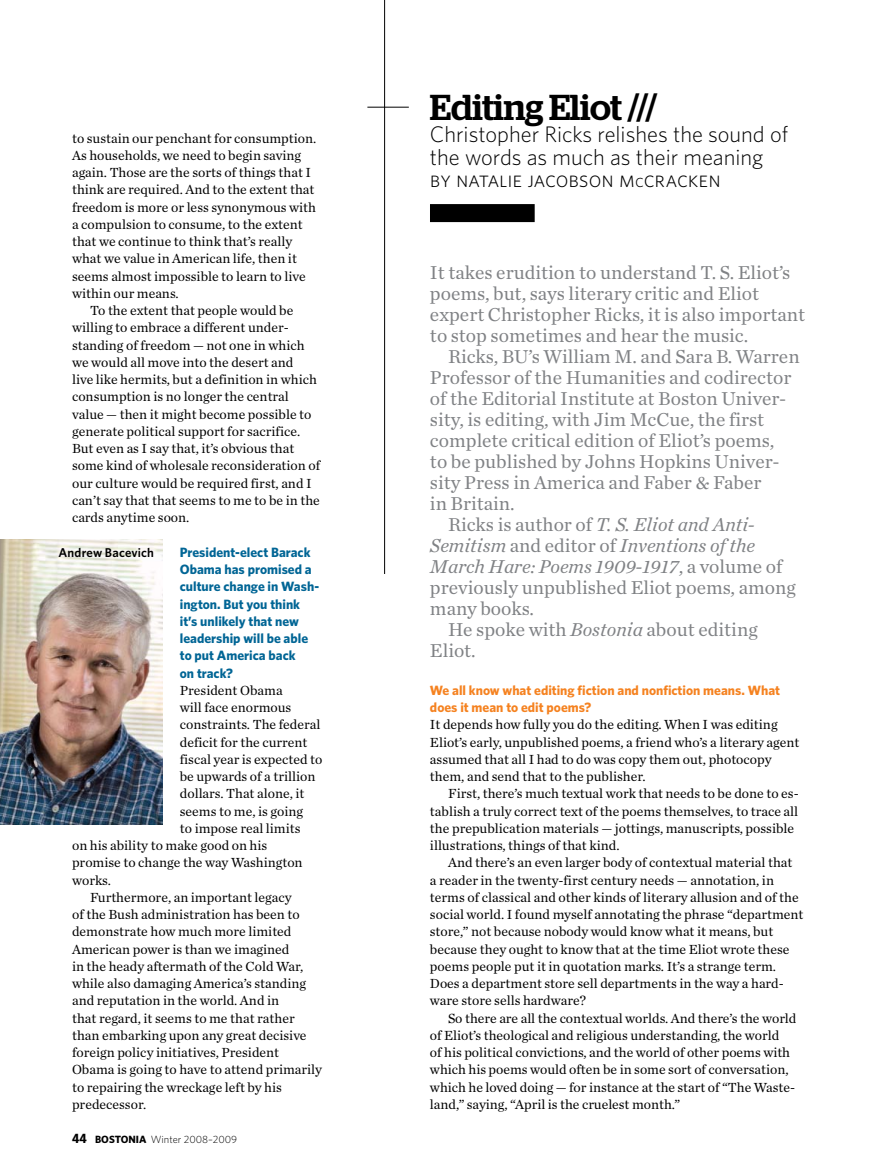
<style>
.page{position:relative;width:878px;height:1175px;background:#fff}
.page>*{position:absolute;margin:0;border:0;box-sizing:border-box;transform-origin:0 0}
.t1{font:500 36px "Stag";letter-spacing:-.01em;color:#000}
.t2{font:300 22.5px/22.5px "Whitney";color:#000}
.t3{font:19.5px/21px "Chronicle Text G1";color:#808285}
.t4{font:italic 19.5px "Chronicle Text G1";color:#808285}
.t5{font:13.8px/17.2px "Chronicle Text G1";color:#000}
.t6{font:700 13.5px/17.2px "Whitney";color:#006595}
.t7{font:700 13.5px/17.2px "Whitney";color:#f58220}
.t8{font:600 12.75px "Whitney";letter-spacing:.01em;color:#000}
.t9{font:300 10.5px "Whitney";color:#000}
.s1{font-weight:700;font-size:13.5px}
.s2{font-weight:700}
.s3{font-size:18px}
.s4{font-style:normal}
.s5{font-style:italic}
</style>
<div class="page">
<hr style="left:384px;top:0;width:1px;height:574px;background:#000">
<hr style="left:367px;top:107px;width:42px;height:1px;background:#000">
<div style="left:430px;top:204px;width:104px;height:18px;background:#000"></div>
<img style="left:0;top:539px;width:162px;height:285px">
<p class="t5" style="left:72px;top:129px;width:246px">to sustain our penchant for consumption.</p>
<p class="t5" style="left:72px;top:146px;width:230px">As households, we need to begin saving</p>
<p class="t5" style="left:72px;top:163px;width:241px">again. Those are the sorts of things that I</p>
<p class="t5" style="left:72px;top:180px;width:244px">think are required. And to the extent that</p>
<p class="t5" style="left:72px;top:198px;width:245px">freedom is more or less synonymous with</p>
<p class="t5" style="left:72px;top:215px;width:232px">a compulsion to consume, to the extent</p>
<p class="t5" style="left:72px;top:232px;width:222px">that we continue to think that’s really</p>
<p class="t5" style="left:72px;top:249px;width:226px">what we value in American life, then it</p>
<p class="t5" style="left:72px;top:267px;width:235px">seems almost impossible to learn to live</p>
<p class="t5" style="left:72px;top:284px;width:108px">within our means.</p>
<p class="t5" style="left:90px;top:301px;width:205px">To the extent that people would be</p>
<p class="t5" style="left:72px;top:318px;width:218px">willing to embrace a different under-</p>
<p class="t5" style="left:72px;top:336px;width:234px">standing of freedom — not one in which</p>
<p class="t5" style="left:72px;top:353px;width:223px">we would all move into the desert and</p>
<p class="t5" style="left:72px;top:370px;width:246px">live like hermits, but a definition in which</p>
<p class="t5" style="left:72px;top:387px;width:218px">consumption is no longer the central</p>
<p class="t5" style="left:72px;top:405px;width:241px">value — then it might become possible to</p>
<p class="t5" style="left:72px;top:422px;width:230px">generate political support for sacrifice.</p>
<p class="t5" style="left:72px;top:439px;width:224px">But even as I say that, it’s obvious that</p>
<p class="t5" style="left:72px;top:456px;width:250px">some kind of wholesale reconsideration of</p>
<p class="t5" style="left:72px;top:474px;width:241px">our culture would be required first, and I</p>
<p class="t5" style="left:72px;top:491px;width:249px">can’t say that that seems to me to be in the</p>
<p class="t5" style="left:72px;top:508px;width:119px">cards anytime soon.</p>
<p class="t6" style="left:180px;top:543px;width:141px">President-elect Barack<br>Obama has promised a culture change in Wash&shy;ington. But you think it’s unlikely that new leadership will be able to put America back<br>on track?</p>
<p class="t5" style="left:180px;top:681px;width:104px">President Obama</p>
<p class="t5" style="left:180px;top:698px;width:113px">will face enormous</p>
<p class="t5" style="left:180px;top:715px;width:142px">constraints. The federal</p>
<p class="t5" style="left:180px;top:732px;width:129px">deficit for the current</p>
<p class="t5" style="left:180px;top:750px;width:144px">fiscal year is expected to</p>
<p class="t5" style="left:180px;top:767px;width:137px">be upwards of a trillion</p>
<p class="t5" style="left:180px;top:784px;width:126px">dollars. That alone, it</p>
<p class="t5" style="left:180px;top:801px;width:125px">seems to me, is going</p>
<p class="t5" style="left:180px;top:819px;width:122px">to impose real limits</p>
<p class="t5" style="left:72px;top:836px;width:197px">on his ability to make good on his</p>
<p class="t5" style="left:72px;top:853px;width:232px">promise to change the way Washington</p>
<p class="t5" style="left:72px;top:870px;width:40px">works.</p>
<p class="t5" style="left:90px;top:888px;width:203px">Furthermore, an important legacy</p>
<p class="t5" style="left:72px;top:905px;width:229px">of the Bush administration has been to</p>
<p class="t5" style="left:72px;top:922px;width:221px">demonstrate how much more limited</p>
<p class="t5" style="left:72px;top:939px;width:219px">American power is than we imagined</p>
<p class="t5" style="left:72px;top:957px;width:233px">in the heady aftermath of the Cold War,</p>
<p class="t5" style="left:72px;top:974px;width:235px">while also damaging America’s standing</p>
<p class="t5" style="left:72px;top:991px;width:209px">and reputation in the world. And in</p>
<p class="t5" style="left:72px;top:1008px;width:224px">that regard, it seems to me that rather</p>
<p class="t5" style="left:72px;top:1026px;width:236px">than embarking upon any great decisive</p>
<p class="t5" style="left:72px;top:1043px;width:209px">foreign policy initiatives, President</p>
<p class="t5" style="left:72px;top:1060px;width:251px">Obama is going to have to attend primarily</p>
<p class="t5" style="left:72px;top:1077px;width:211px">to repairing the wreckage left by his</p>
<p class="t5" style="left:72px;top:1095px;width:76px">predecessor.</p>
<p class="t8" style="left:59px;top:544px;width:97px">Andrew Bacevich</p>
<p class="t9" style="left:72px;top:1132px;width:167px"><span class="s1">44</span> <span class="s2">BOSTONIA</span> Winter 2008–2009</p>
<h1 class="t1" style="left:430px;top:86px;width:229px">Editing Eliot ///</h1>
<h2 class="t2" style="left:430px;top:122px;width:359px">Christopher Ricks relishes the sound of the words as much as their meaning<br>By Natalie Jacobson M<span class="s3">c</span>Cracken</h2>
<h3 class="t3" style="left:430px;top:261px;width:376px">It takes erudition to understand T. S. Eliot’s poems, but, says literary critic and Eliot expert Christopher Ricks, it is also important to stop sometimes and hear the music.</h3>
<h3 class="t3" style="left:448px;top:345px;width:353px">Ricks, BU’s William M. and Sara B. Warren</h3>
<h3 class="t3" style="left:430px;top:366px;width:363px">Professor of the Humanities and codirector</h3>
<h3 class="t3" style="left:430px;top:387px;width:358px">of the Editorial Institute at Boston Univer-</h3>
<h3 class="t3" style="left:430px;top:408px;width:335px">sity, is editing, with Jim McCue, the first</h3>
<h3 class="t3" style="left:430px;top:429px;width:346px">complete critical edition of Eliot’s poems,</h3>
<h3 class="t3" style="left:430px;top:450px;width:349px">to be published by Johns Hopkins Univer-</h3>
<h3 class="t3" style="left:430px;top:471px;width:333px">sity Press in America and Faber &amp; Faber</h3>
<h3 class="t3" style="left:430px;top:492px;width:86px">in Britain.</h3>
<h3 class="t4" style="left:448px;top:509px;width:308px"><span class="s4">Ricks is author of</span> T. S. Eliot and Anti-</h3>
<h3 class="t4" style="left:430px;top:530px;width:326px">Semitism <span class="s4">and editor of</span> Inventions of the</h3>
<h3 class="t4" style="left:430px;top:551px;width:354px">March Hare: Poems 1909-1917<span class="s4">, a volume of</span></h3>
<h3 class="t3" style="left:430px;top:576px;width:367px">previously unpublished Eliot poems, among</h3>
<h3 class="t3" style="left:430px;top:597px;width:106px">many books.</h3>
<h3 class="t3" style="left:448px;top:618px;width:311px">He spoke with <span class="s5">Bostonia</span> about editing</h3>
<h3 class="t3" style="left:430px;top:639px;width:47px">Eliot.</h3>
<p class="t7" style="left:430px;top:681px;width:351px">We all know what editing fiction and nonfiction means. What does it mean to edit poems?</p>
<p class="t5" style="left:430px;top:715px;width:371px">It depends how fully you do the editing. When I was editing Eliot’s early, unpublished poems, a friend who’s a literary agent assumed that all I had to do was copy them out, photocopy them, and send that to the publisher.</p>
<p class="t5" style="left:430px;top:784px;width:370px;text-indent:18px">First, there’s much textual work that needs to be done to es&shy;tablish a truly correct text of the poems themselves, to trace all the prepublication materials — jottings, manuscripts, possible illustrations, things of that kind.</p>
<p class="t5" style="left:430px;top:853px;width:375px;text-indent:18px">And there’s an even larger body of contextual material that<br>a reader in the twenty-first century needs — annotation, in terms of classical and other kinds of literary allusion and of the social world. I found myself annotating the phrase “department store,” not because nobody would know what it means, but because they ought to know that at the time Eliot wrote these poems people put it in quotation marks. It’s a strange term.<br>Does a department store sell departments in the way a hard&shy;ware store sells hardware?</p>
<p class="t5" style="left:430px;top:1008px;width:368px;text-indent:18px">So there are all the contextual worlds. And there’s the world of Eliot’s theological and religious understanding, the world<br>of his political convictions, and the world of other poems with which his poems would often be in some sort of conversation, which he loved doing — for instance at the start of “The Waste&shy;land,” saying, “April is the cruelest month.”</p>
</div>
